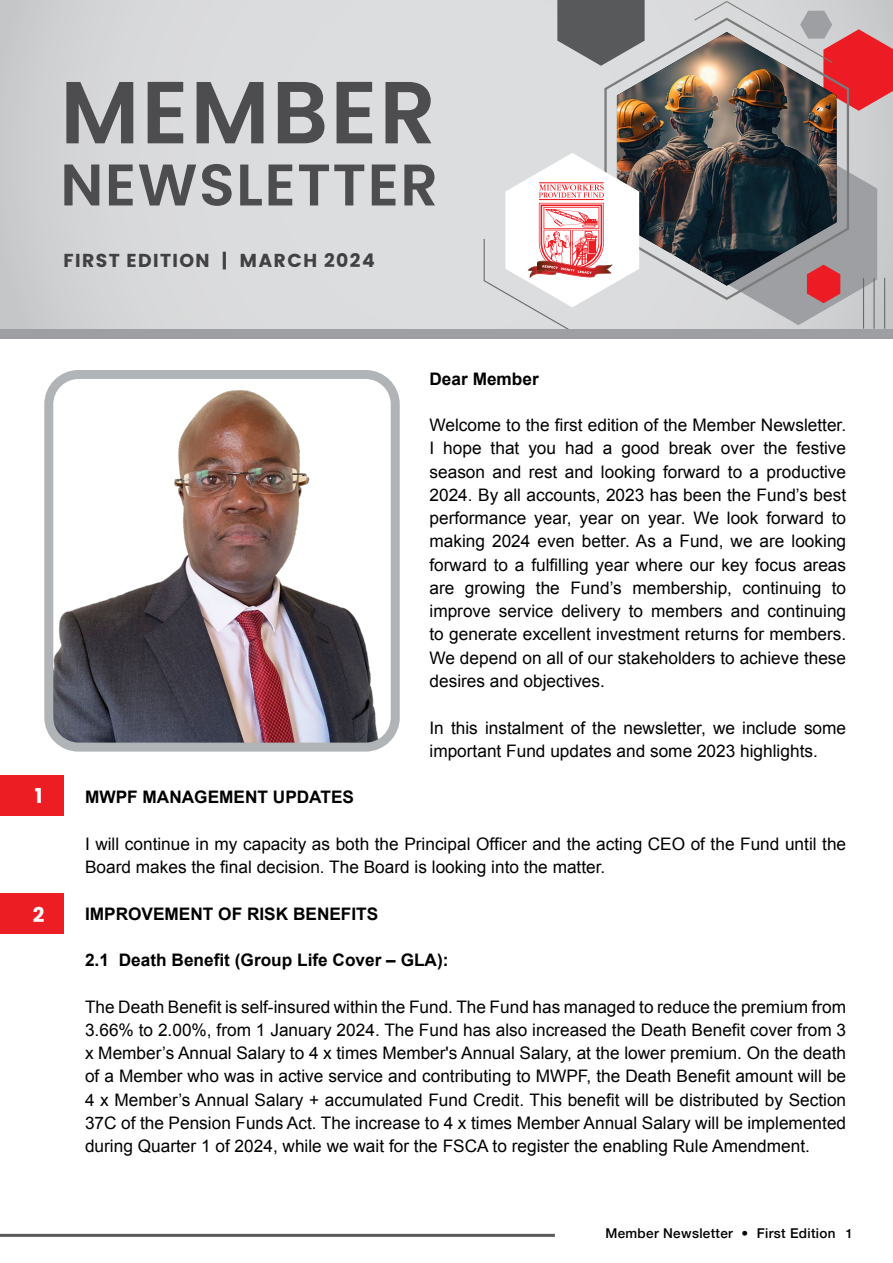
<style>
.page{position:relative;width:893px;height:1263px;background:#fff}
.page>*{position:absolute;margin:0;border:0;box-sizing:border-box;transform-origin:0 0}
.t1{font:600 87.9px "Poppins";letter-spacing:.025em;color:#4d4d4f}
.t2{font:600 58.65px "Poppins";letter-spacing:.025em;color:#4d4d4f}
.t3{font:700 20.4px "Poppins";color:#fff}
.t4{font:700 18.75px "Poppins";letter-spacing:.075em;color:#414042}
.t5{font:17.25px/23.2px "Arial";color:#000;text-align:justify}
.t6{font:700 17.25px "Arial";color:#000}
.t7{font:500 13.5px "Helvetica Neue";letter-spacing:.025em;color:#000}
.s1{font-size:12.75px}
</style>
<div class="page">
<svg style="left:0;top:0;width:893px;height:330px;background:#d7d8da"></svg>
<img style="left:54px;top:380px;width:336px;height:362px">
<div style="left:44px;top:370px;width:356px;height:382px;border:9px solid #b1b4b6;border-radius:30px"></div>
<svg style="left:602px;top:16px;width:248px;height:285px;background:#d0d1d2"></svg>
<svg style="left:719px;top:143px;width:158px;height:182px;background:#b2abae"></svg>
<svg style="left:693px;top:0;width:200px;height:111px;background:#d59094"></svg>
<svg style="left:557px;top:0;width:88px;height:66px;background:#6a6b6d"></svg>
<hr style="left:884px;top:278px;width:1px;height:50px;background:#6b6b6b">
<hr style="left:873px;top:278px;width:2px;height:50px;background:#6b6b6b">
<hr style="left:863px;top:278px;width:1px;height:50px;background:#6b6b6b">
<img style="left:617px;top:32px;width:219px;height:254px">
<svg style="left:483px;top:153px;width:156px;height:177px"></svg>
<div style="left:0;top:330px;width:893px;height:9px;background:#9d9fa2"></div>
<div style="left:0;top:775px;width:64px;height:41px;background:#ed1d24"></div>
<div style="left:0;top:893px;width:64px;height:41px;background:#ed1d24"></div>
<hr style="left:0;top:1234px;width:555px;height:3px;background:#59595c">
<h1 class="t1" style="left:60px;top:62px;width:377px">MEMBER</h1>
<h2 class="t2" style="left:60px;top:151px;width:379px">NEWSLETTER</h2>
<p class="t4" style="left:64px;top:249px;width:313px">FIRST EDITION | MARCH 2024</p>
<p class="t3" style="left:35px;top:784px;width:9px">1</p>
<p class="t3" style="left:33px;top:903px;width:13px">2</p>
<p class="t6" style="left:429px;top:367px;width:111px">Dear Member</p>
<p class="t5" style="left:429px;top:414px;width:418px">Welcome to the first edition of the Member Newsletter.<br>I hope that you had a good break over the festive season and rest and looking forward to a productive 2024. By all accounts, 2023 has been the Fund’s best performance year, year on year. We look forward to making 2024 even better. As a Fund, we are looking forward to a fulfilling year where our key focus areas are growing the Fund’s membership, continuing to improve service delivery to members and continuing to generate excellent investment returns for members.<br>We depend on all of our stakeholders to achieve these desires and objectives.</p>
<p class="t5" style="left:429px;top:716px;width:418px">In this instalment of the newsletter, we include some important Fund updates and some 2023 highlights.</p>
<p class="t6" style="left:85px;top:786px;width:270px">MWPF MANAGEMENT UPDATES</p>
<p class="t5" style="left:85px;top:832px;width:763px">I will continue in my capacity as both the Principal Officer and the acting CEO of the Fund until the<br>Board makes the final decision. The Board is looking into the matter.</p>
<p class="t6" style="left:85px;top:902px;width:295px">IMPROVEMENT OF RISK BENEFITS</p>
<p class="t6" style="left:85px;top:949px;width:365px">2.1 Death Benefit (Group Life Cover – GLA):</p>
<p class="t5" style="left:85px;top:995px;width:763px">The Death Benefit is self-insured within the Fund. The Fund has managed to reduce the premium from 3.66% to 2.00%, from 1 January 2024. The Fund has also increased the Death Benefit cover from 3 x Member’s Annual Salary to 4 x times Member's Annual Salary, at the lower premium. On the death of a Member who was in active service and contributing to MWPF, the Death Benefit amount will be 4 x Member’s Annual Salary + accumulated Fund Credit. This benefit will be distributed by Section 37C of the Pension Funds Act. The increase to 4 x times Member Annual Salary will be implemented during Quarter 1 of 2024, while we wait for the FSCA to register the enabling Rule Amendment.</p>
<p class="t7" style="left:605px;top:1222px;width:249px">Member Newsletter • First Edition <span class="s1">1</span></p>
</div>
